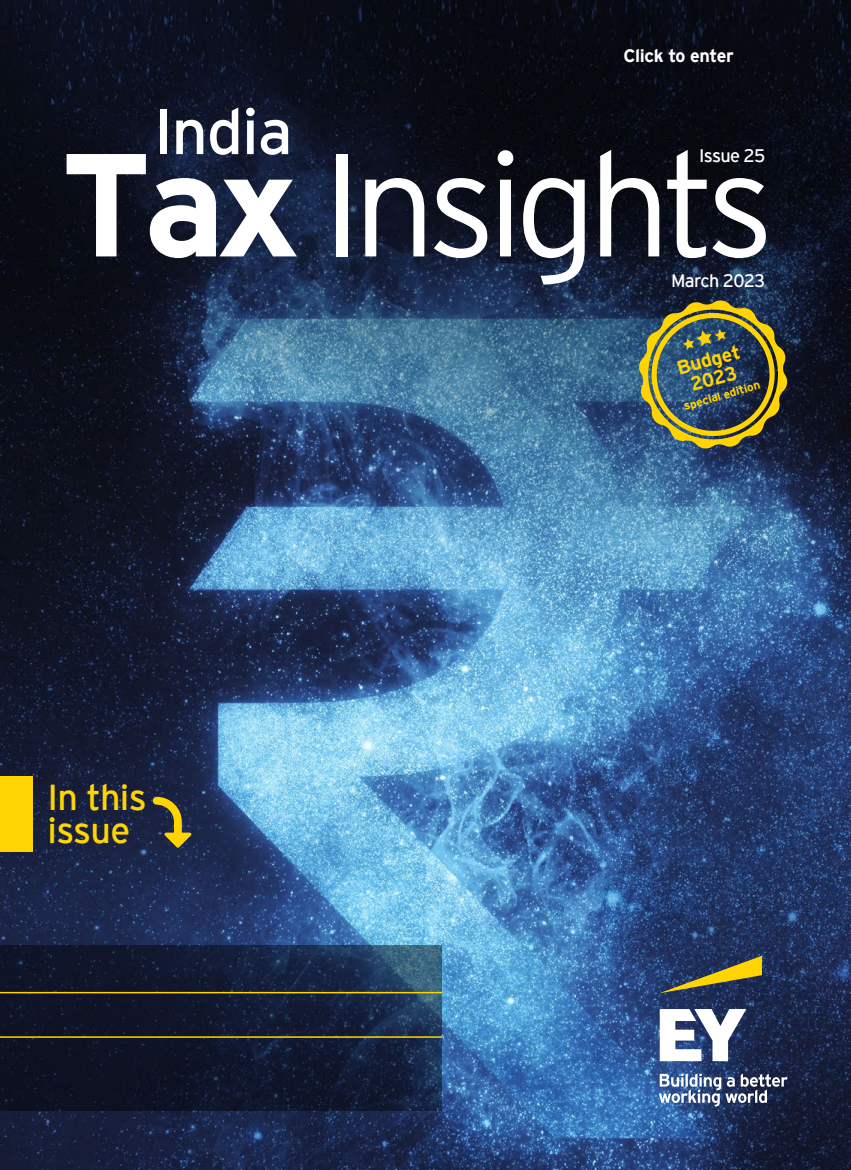
<style>
.page{position:relative;width:851px;height:1170px;background:#fff}
.page>*{position:absolute;margin:0;border:0;box-sizing:border-box;transform-origin:0 0}
.t1{font:300 146.1px "EY Interstate";letter-spacing:-.06em;color:#fff}
.t2{font:64.05px "EY Interstate";letter-spacing:-.02em;color:#fff}
.t3{font:36px/33px "EY Interstate";letter-spacing:-.02em;color:#ffd400}
.t4{font:700 19.35px/19.4px "EY Interstate";color:#ffd400;text-align:center}
.t5{font:18.15px "EY Interstate";letter-spacing:-.04em;color:#fff}
.t6{font:700 18px "EY Interstate";letter-spacing:-.02em;color:#fff}
.t7{font:18px "EY Interstate";letter-spacing:-.04em;color:#fff}
.t8{font:700 11.85px "EY Interstate";color:#ffd400}
.s1{font-weight:700}
</style>
<div class="page">
<img style="left:0;top:0;width:850px;height:1169px">
<svg style="left:658px;top:955px;width:103px;height:38px;background:#585c48"></svg>
<svg style="left:658px;top:1008px;width:129px;height:98px"></svg>
<svg style="left:0;top:945px;width:442px;height:165px;background:#151e33"></svg>
<hr style="left:0;top:991px;width:442px;height:2px;background:#ffd400">
<hr style="left:0;top:1036px;width:442px;height:1px;background:#ffd400">
<svg style="left:638px;top:300px;width:149px;height:149px;background:#57614a"></svg>
<svg style="left:153px;top:796px;width:38px;height:51px;background:#625c31"></svg>
<div style="left:0;top:776px;width:32px;height:75px;background:#ffd400"></div>
<h3 class="t6" style="left:623px;top:42px;width:112px">Click to enter</h3>
<h2 class="t2" style="left:154px;top:86px;width:140px">India</h2>
<h3 class="t5" style="left:699px;top:143px;width:68px">Issue 25</h3>
<h1 class="t1" style="left:60px;top:101px;width:715px"><span class="s1">Tax</span> Insights</h1>
<h3 class="t7" style="left:671px;top:267px;width:96px">March 2023</h3>
<h3 class="t3" style="left:48px;top:778px;width:101px">In this issue</h3>
<h3 class="t4" style="left:674px;top:357px;width:66px;rotate:-15deg">Budget<br>2023</h3>
<p class="t8" style="left:681px;top:398px;width:81px;rotate:-16deg">special edition</p>
</div>
